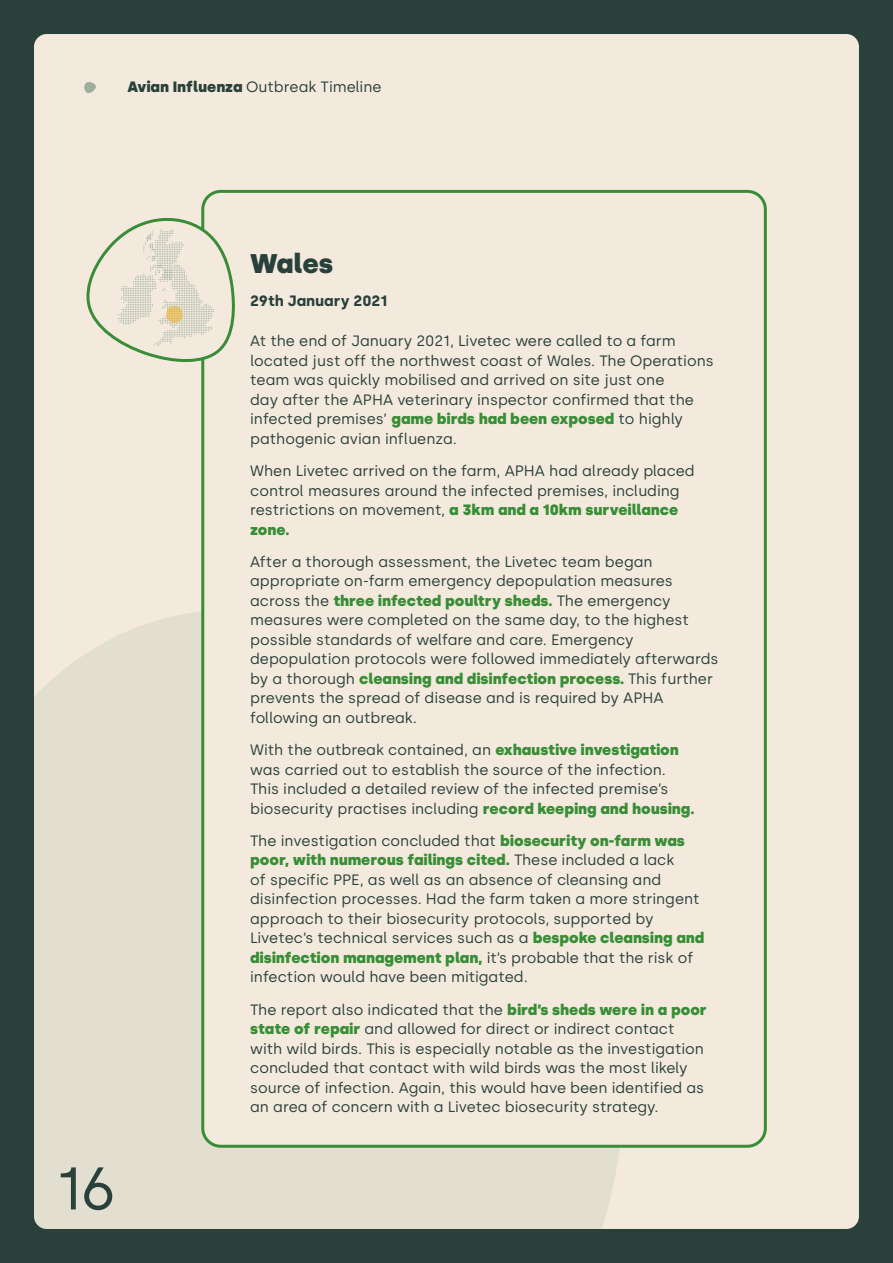
<style>
.page{position:relative;width:893px;height:1263px;background:#2a403b}
.page>*{position:absolute;margin:0;border:0;box-sizing:border-box;transform-origin:0 0}
.t1{font:60px "Silka";color:#2a403b}
.t2{font:900 27px "Silka";letter-spacing:-.005em;color:#2a403b}
.t3{font:15px/19.5px "Silka";color:#2a403b}
.t4{font:15px "Silka";color:#29403b}
.t5{font:700 15px "Silka";color:#2a403b}
.s1{font-weight:900}
.s2{font-weight:900;color:#388d36}
</style>
<div class="page">
<div style="left:34px;top:34px;width:825px;height:1195px;background:#f3eadd;border-radius:13px"></div>
<svg style="left:84px;top:82px;width:12px;height:11px"></svg>
<div style="left:34px;top:612px;width:586px;height:617px;background:#e2ded0"></div>
<div style="left:203px;top:191px;width:562px;height:955px;background:#f3eadd;border-radius:18px"></div>
<div style="left:201px;top:190px;width:566px;height:958px;border:3px solid #388d36;border-radius:18px"></div>
<svg style="left:86px;top:215px;width:149px;height:149px"></svg>
<p class="t4" style="left:128px;top:78px;width:255px"><span class="s1">Avian Influenza</span> Outbreak Timeline</p>
<h1 class="t1" style="left:55px;top:1153px;width:63px">16</h1>
<h2 class="t2" style="left:250px;top:248px;width:84px">Wales</h2>
<p class="t5" style="left:250px;top:291px;width:139px">29th January 2021</p>
<p class="t3" style="left:250px;top:331px;width:465px">At the end of January 2021, Livetec were called to a farm located just off the northwest coast of Wales. The Operations team was quickly mobilised and arrived on site just one<br>day after the APHA veterinary inspector confirmed that the infected premises’ <span class="s2">game birds had been exposed</span> to highly pathogenic avian influenza.</p>
<p class="t3" style="left:250px;top:461px;width:446px">When Livetec arrived on the farm, APHA had already placed control measures around the infected premises, including restrictions on movement, <span class="s2">a 3km and a 10km surveillance zone.</span></p>
<p class="t3" style="left:250px;top:552px;width:470px">After a thorough assessment, the Livetec team began appropriate on-farm emergency depopulation measures across the <span class="s2">three infected poultry sheds.</span> The emergency measures were completed on the same day, to the highest possible standards of welfare and care. Emergency depopulation protocols were followed immediately afterwards by a thorough <span class="s2">cleansing and disinfection process.</span> This further prevents the spread of disease and is required by APHA following an outbreak.</p>
<p class="t3" style="left:250px;top:740px;width:446px">With the outbreak contained, an <span class="s2">exhaustive investigation </span>was carried out to establish the source of the infection.<br>This included a detailed review of the infected premise’s biosecurity practises including <span class="s2">record keeping and housing.</span></p>
<p class="t3" style="left:250px;top:831px;width:456px">The investigation concluded that <span class="s2">biosecurity on-farm was poor, with numerous failings cited.</span> These included a lack<br>of specific PPE, as well as an absence of cleansing and disinfection processes. Had the farm taken a more stringent approach to their biosecurity protocols, supported by Livetec’s technical services such as a <span class="s2">bespoke cleansing and disinfection management plan,</span> it’s probable that the risk of infection would have been mitigated.</p>
<p class="t3" style="left:250px;top:1000px;width:458px">The report also indicated that the <span class="s2">bird’s sheds were in a poor state of repair</span> and allowed for direct or indirect contact with wild birds. This is especially notable as the investigation concluded that contact with wild birds was the most likely source of infection. Again, this would have been identified as an area of concern with a Livetec biosecurity strategy.</p>
</div>
